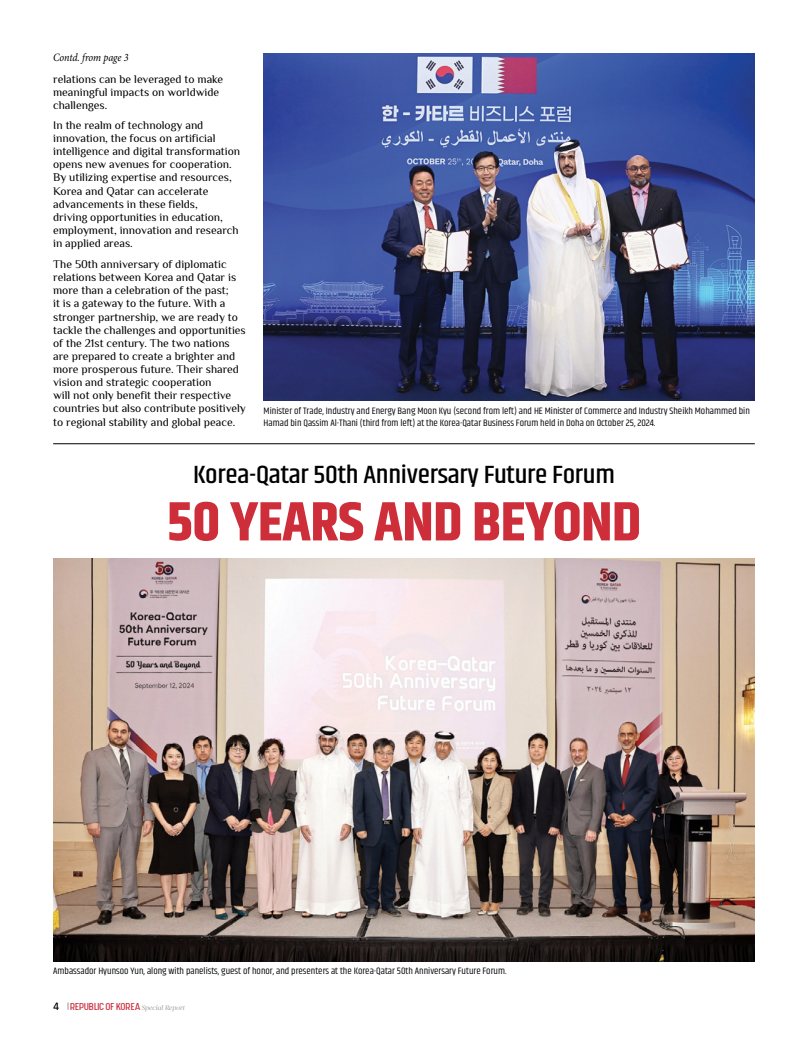
<style>
.page{position:relative;width:808px;height:1063px;background:#fff}
.page>*{position:absolute;margin:0;border:0;box-sizing:border-box;transform-origin:0 0}
.t1{font:700 55.12px "Khand";letter-spacing:-.01em;color:#ce2e3a;scale:1.07 1}
.t2{font:500 25.25px "Khand";letter-spacing:-.01em;color:#000;scale:1.11 1}
.t3{font:11.62px/13.1px "El Messiri";color:#000}
.t4{font:italic 11.25px "Minion Pro";letter-spacing:-.01em;color:#000;scale:.9 1}
.t5{font:9.5px/12.5px "Khand";color:#000;scale:1.05 1}
.t6{font:300 8.5px "Gotcha Gothic";letter-spacing:-.075em;color:#c92435;scale:1.29 1}
.s1{font-family:"Rajdhani";font-weight:600;font-size:11.25px;color:#000}
.s2{font-family:"Acta Headline";font-weight:400;font-style:italic;font-size:6.75px;color:#939598}
</style>
<div class="page">
<img style="left:264px;top:53px;width:491px;height:348px">
<hr style="left:53px;top:444px;width:702px;height:1px;background:#000">
<img style="left:53px;top:559px;width:702px;height:402px">
<p class="t4" style="left:53px;top:50px;width:85px">Contd. from page 3</p>
<p class="t3" style="left:53px;top:73px;width:172px">relations can be leveraged to make meaningful impacts on worldwide challenges.</p>
<p class="t3" style="left:53px;top:119px;width:189px">In the realm of technology and innovation, the focus on artificial intelligence and digital transformation opens new avenues for cooperation.<br>By utilizing expertise and resources, Korea and Qatar can accelerate advancements in these fields,<br>driving opportunities in education, employment, innovation and research in applied areas.</p>
<p class="t3" style="left:53px;top:258px;width:194px">The 50th anniversary of diplomatic relations between Korea and Qatar is more than a celebration of the past;<br>it is a gateway to the future. With a stronger partnership, we are ready to tackle the challenges and opportunities of the 21st century. The two nations are prepared to create a brighter and more prosperous future. Their shared vision and strategic cooperation<br>will not only benefit their respective countries but also contribute positively to regional stability and global peace.</p>
<p class="t5" style="left:264px;top:405px;width:465px">Minister of Trade, Industry and Energy Bang Moon Kyu (second from left) and HE Minister of Commerce and Industry Sheikh Mohammed bin<br>Hamad bin Qassim Al-Thani (third from left) at the Korea-Qatar Business Forum held in Doha on October 25, 2024.</p>
<h2 class="t2" style="left:193px;top:458px;width:382px">Korea-Qatar 50th Anniversary Future Forum</h2>
<h1 class="t1" style="left:167px;top:483px;width:444px">50 YEARS AND BEYOND</h1>
<p class="t5" style="left:53px;top:965px;width:433px">Ambassador Hyunsoo Yun, along with panelists, guest of honor, and presenters at the Korea-Qatar 50th Anniversary Future Forum.</p>
<p class="t6" style="left:53px;top:1000px;width:104px"><span class="s1">4</span> REPUBLIC OF KOREA<span class="s2">Special Report</span></p>
</div>
